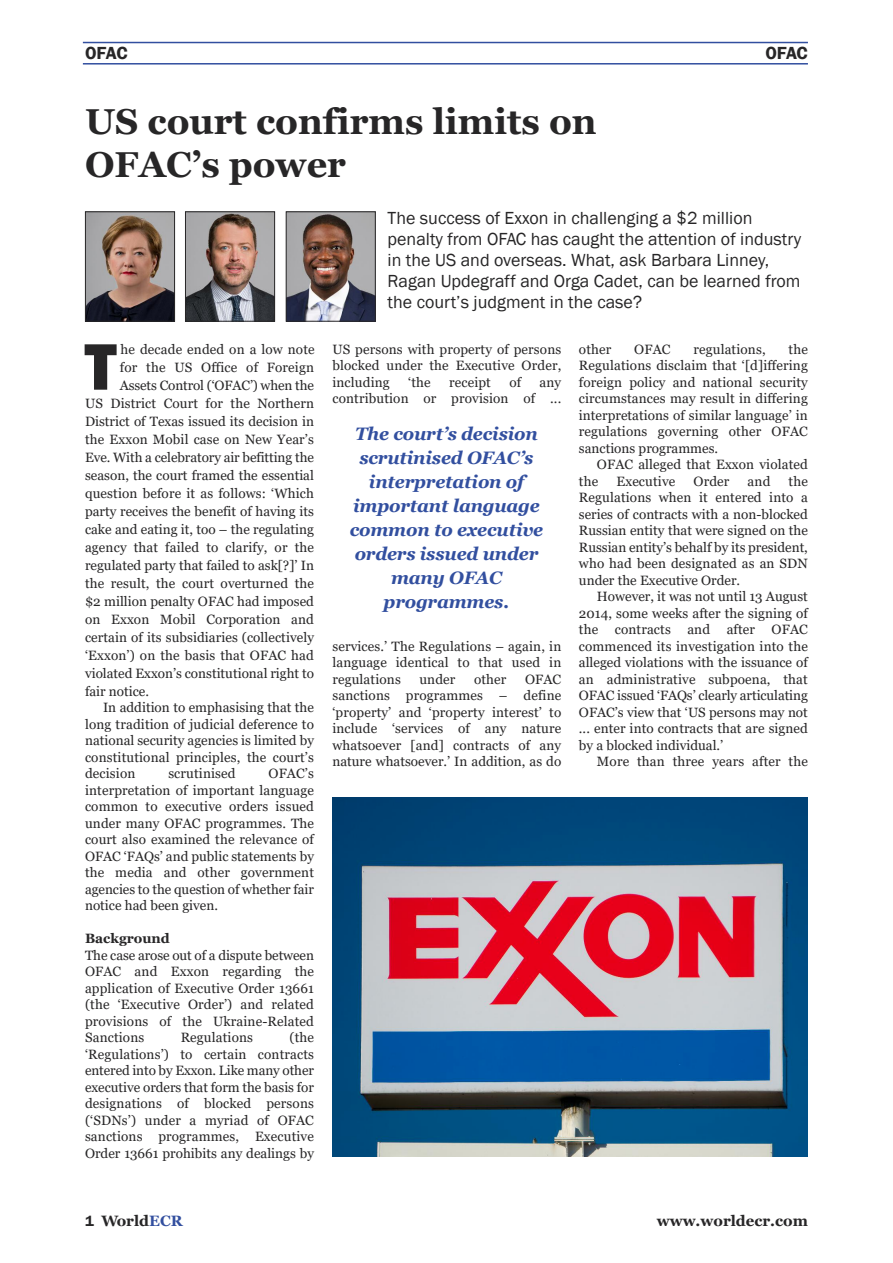
<style>
.page{position:relative;width:893px;height:1263px;background:#fff}
.page>*{position:absolute;margin:0;border:0;box-sizing:border-box;transform-origin:0 0}
.t1{font:800 68.1px "Franklin Gothic";color:#272627}
.t2{font:700 36px/43.2px "Georgia";color:#272627}
.t3{font:18px/21px "Franklin Gothic";color:#272627}
.t4{font:italic 700 18px/24px "Georgia";letter-spacing:-.01em;color:#324f9f;text-align:center}
.t5{font:600 18px "Franklin Gothic";letter-spacing:-.02em;color:#272627}
.t6{font:700 15px "Georgia";color:#272627}
.t7{font:13.5px/16.5px "Georgia";letter-spacing:.01em;color:#272627;text-align:justify}
.t8{font:13.5px "Georgia";letter-spacing:-.01em;color:#272627}
.t9{font:700 13.5px "Georgia";color:#272627}
.s1{font-family:"Franklin Gothic";font-weight:600}
.s2{color:#324f9f}
</style>
<div class="page">
<img style="left:87px;top:213px;width:86px;height:107px">
<div style="left:85px;top:211px;width:90px;height:111px;border:1px solid #272627"></div>
<img style="left:187px;top:213px;width:86px;height:107px">
<div style="left:185px;top:211px;width:90px;height:111px;border:1px solid #272627"></div>
<img style="left:288px;top:213px;width:86px;height:107px">
<div style="left:286px;top:211px;width:90px;height:111px;border:1px solid #272627"></div>
<hr style="left:83px;top:42px;width:725px;height:1px;background:#324f9f">
<hr style="left:83px;top:63px;width:725px;height:2px;background:#324f9f">
<img style="left:332px;top:797px;width:476px;height:360px">
<h3 class="t5" style="left:85px;top:42px;width:44px">OFAC</h3>
<h3 class="t5" style="left:765px;top:42px;width:44px">OFAC</h3>
<h2 class="t2" style="left:85px;top:99px;width:513px">US court confirms limits on<br>OFAC’s power</h2>
<h3 class="t3" style="left:388px;top:207px;width:415px">The success of Exxon in challenging a $2 million penalty from OFAC has caught the attention of industry in the US and overseas. What, ask Barbara Linney, Ragan Updegraff and Orga Cadet, can be learned from the court’s judgment in the case?</h3>
<h1 class="t1" style="left:85px;top:327px;width:33px">T</h1>
<p class="t7" style="left:121px;top:341px;width:196px">he decade ended on a low note</p>
<p class="t7" style="left:579px;top:341px;width:230px;text-indent:210px">the Regulations disclaim that ‘[d]iffering foreign policy and national security circumstances may result in differing interpretations of similar language’ in regulations governing other OFAC sanctions programmes.</p>
<p class="t7" style="left:579px;top:456px;width:230px;text-indent:18px">OFAC alleged that Exxon violated the</p>
<p class="t7" style="left:579px;top:341px;width:34px">other</p>
<p class="t7" style="left:634px;top:341px;width:38px">OFAC</p>
<p class="t7" style="left:693px;top:341px;width:74px">regulations,</p>
<p class="t7" style="left:332px;top:341px;width:230px">US persons with property of persons blocked under the Executive Order, including</p>
<p class="t7" style="left:120px;top:359px;width:196px">for the US Office of Foreign</p>
<p class="t8" style="left:120px;top:377px;width:196px">Assets Control (‘OFAC’) when the</p>
<p class="t7" style="left:85px;top:395px;width:230px">US District Court for the Northern</p>
<p class="t7" style="left:85px;top:413px;width:230px">District of Texas issued its decision in</p>
<p class="t7" style="left:85px;top:431px;width:230px">the Exxon Mobil case on New Year’s</p>
<p class="t7" style="left:85px;top:449px;width:230px">Eve. With a celebratory air befitting the</p>
<p class="t7" style="left:85px;top:467px;width:230px">season, the court framed the essential</p>
<p class="t7" style="left:85px;top:485px;width:230px">question before it as follows: ‘Which</p>
<p class="t7" style="left:85px;top:503px;width:230px">party receives the benefit of having its</p>
<p class="t7" style="left:85px;top:521px;width:230px">cake and eating it, too – the regulating</p>
<p class="t7" style="left:85px;top:539px;width:230px">agency that failed to clarify, or the</p>
<p class="t7" style="left:85px;top:557px;width:230px">regulated party that failed to ask[?]’ In</p>
<p class="t7" style="left:85px;top:575px;width:230px">the result, the court overturned the</p>
<p class="t7" style="left:85px;top:593px;width:230px">$2 million penalty OFAC had imposed</p>
<p class="t7" style="left:85px;top:611px;width:230px">on Exxon Mobil Corporation and</p>
<p class="t7" style="left:85px;top:629px;width:230px">certain of its subsidiaries (collectively</p>
<p class="t7" style="left:85px;top:647px;width:230px">‘Exxon’) on the basis that OFAC had</p>
<p class="t7" style="left:85px;top:665px;width:230px">violated Exxon’s constitutional right to</p>
<p class="t7" style="left:85px;top:683px;width:66px">fair notice.</p>
<p class="t7" style="left:85px;top:699px;width:230px;text-indent:18px">In addition to emphasising that the long tradition of judicial deference to national security agencies is limited by constitutional principles, the court’s decision</p>
<p class="t7" style="left:408px;top:374px;width:24px">‘the</p>
<p class="t7" style="left:449px;top:374px;width:43px">receipt</p>
<p class="t7" style="left:509px;top:374px;width:13px">of</p>
<p class="t7" style="left:332px;top:374px;width:230px;text-align:right">any<br>contribution or provision of ...</p>
<h3 class="t4" style="left:350px;top:422px;width:195px">The court’s decision scrutinised OFAC’s interpretation of important language common to executive orders issued under many OFAC programmes.</h3>
<p class="t7" style="left:579px;top:473px;width:230px;text-indent:210px">the Regulations when it entered into a series of contracts with a non-blocked Russian entity that were signed on the Russian entity’s behalf by its president, who had been designated as an SDN under the Executive Order.</p>
<p class="t7" style="left:579px;top:588px;width:230px;text-indent:18px">However, it was not until 13 August 2014, some weeks after the signing of the contracts and after OFAC commenced its investigation into the alleged violations with the issuance of an administrative subpoena, that OFAC issued ‘FAQs’ clearly articulating OFAC’s view that ‘US persons may not ... enter into contracts that are signed by a blocked individual.’</p>
<p class="t7" style="left:597px;top:753px;width:212px">More than three years after the</p>
<p class="t7" style="left:616px;top:473px;width:60px">Executive</p>
<p class="t7" style="left:694px;top:473px;width:37px">Order</p>
<p class="t7" style="left:748px;top:473px;width:24px">and</p>
<p class="t7" style="left:332px;top:638px;width:230px">services.’ The Regulations – again, in language identical to that used in regulations</p>
<p class="t7" style="left:419px;top:671px;width:38px">under</p>
<p class="t7" style="left:474px;top:671px;width:34px">other</p>
<p class="t7" style="left:332px;top:671px;width:230px;text-indent:193px">OFAC sanctions programmes – define ‘property’ and ‘property interest’ to include ‘services of any nature whatsoever [and] contracts of any nature whatsoever.’ In addition, as do</p>
<p class="t7" style="left:168px;top:765px;width:69px">scrutinised</p>
<p class="t7" style="left:85px;top:765px;width:230px;text-indent:184px">OFAC’s interpretation of important language common to executive orders issued under many OFAC programmes. The court also examined the relevance of OFAC ‘FAQs’ and public statements by the media and other government agencies to the question of whether fair notice had been given.</p>
<p class="t9" style="left:85px;top:931px;width:86px">Background</p>
<p class="t7" style="left:85px;top:947px;width:230px">The case arose out of a dispute between OFAC and Exxon regarding the application of Executive Order 13661 (the ‘Executive Order’) and related provisions of the Ukraine-Related Sanctions</p>
<p class="t7" style="left:85px;top:1029px;width:230px;text-indent:204px">(the ‘Regulations’) to certain contracts entered into by Exxon. Like many other executive orders that form the basis for designations of blocked persons (‘SDNs’) under a myriad of OFAC sanctions programmes, Executive Order 13661 prohibits any dealings by</p>
<p class="t7" style="left:181px;top:1029px;width:74px">Regulations</p>
<p class="t6" style="left:85px;top:1212px;width:99px"><span class="s1">1</span> World<span class="s2">ECR</span></p>
<p class="t6" style="left:657px;top:1212px;width:153px">www.worldecr.com</p>
</div>
